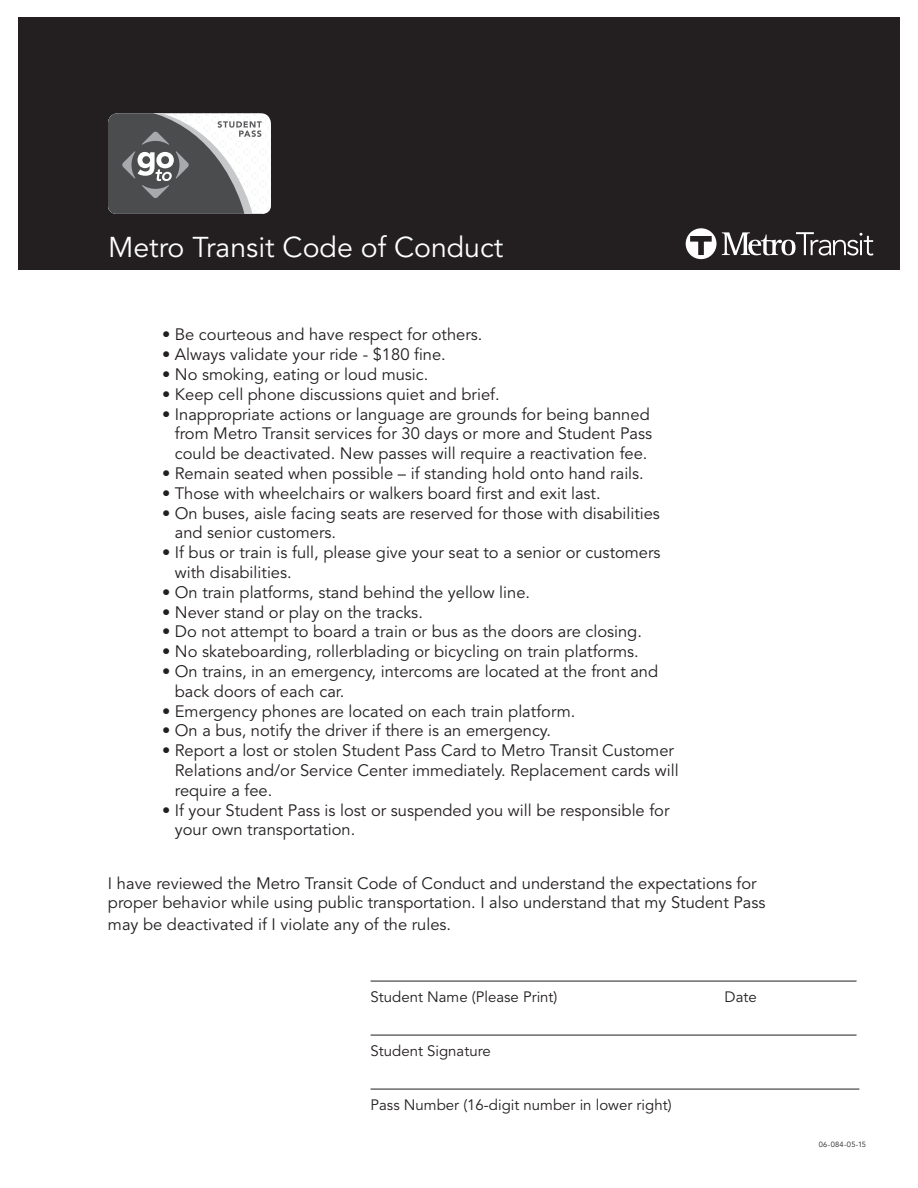
<style>
.page{position:relative;width:918px;height:1188px;background:#fff}
.page>*{position:absolute;margin:0;border:0;box-sizing:border-box;transform-origin:0 0}
.t1{font:28.5px "Avenir LT Std";color:#fff}
.t2{font:16.5px/19.8px "Avenir LT Std";color:#231f20}
.t3{font:15px "Avenir LT Std";color:#231f20}
.t4{font:7.5px "Avenir LT Std";letter-spacing:.03em;color:#231f20}
</style>
<div class="page">
<hr style="left:371px;top:981px;width:486px;height:1px;background:#231f20">
<hr style="left:371px;top:1035px;width:486px;height:1px;background:#231f20">
<hr style="left:371px;top:1089px;width:488px;height:1px;background:#231f20">
<div style="left:18px;top:17px;width:882px;height:253px;background:#231f20"></div>
<svg style="left:686px;top:228px;width:187px;height:31px"></svg>
<svg style="left:108px;top:113px;width:163px;height:101px;background:#8c8c8d"></svg>
<h1 class="t1" style="left:108px;top:231px;width:397px">Metro Transit Code of Conduct</h1>
<p class="t2" style="left:162px;top:325px;width:322px">• Be courteous and have respect for others.</p>
<p class="t2" style="left:162px;top:345px;width:285px">• Always validate your ride - $180 fine.</p>
<p class="t2" style="left:162px;top:365px;width:268px">• No smoking, eating or loud music.</p>
<p class="t2" style="left:162px;top:385px;width:339px">• Keep cell phone discussions quiet and brief.</p>
<p class="t2" style="left:175px;top:405px;width:479px;text-indent:-13px">• Inappropriate actions or language are grounds for being banned from Metro Transit services for 30 days or more and Student Pass could be deactivated. New passes will require a reactivation fee.</p>
<p class="t2" style="left:162px;top:464px;width:483px">• Remain seated when possible – if standing hold onto hand rails.</p>
<p class="t2" style="left:162px;top:484px;width:440px">• Those with wheelchairs or walkers board first and exit last.</p>
<p class="t2" style="left:175px;top:504px;width:487px;text-indent:-13px">• On buses, aisle facing seats are reserved for those with disabilities and senior customers.</p>
<p class="t2" style="left:175px;top:543px;width:487px;text-indent:-13px">• If bus or train is full, please give your seat to a senior or customers with disabilities.</p>
<p class="t2" style="left:162px;top:583px;width:370px">• On train platforms, stand behind the yellow line.</p>
<p class="t2" style="left:162px;top:603px;width:262px">• Never stand or play on the tracks.</p>
<p class="t2" style="left:162px;top:622px;width:481px">• Do not attempt to board a train or bus as the doors are closing.</p>
<p class="t2" style="left:162px;top:642px;width:478px">• No skateboarding, rollerblading or bicycling on train platforms.</p>
<p class="t2" style="left:175px;top:662px;width:485px;text-indent:-13px">• On trains, in an emergency, intercoms are located at the front and back doors of each car.</p>
<p class="t2" style="left:162px;top:702px;width:415px">• Emergency phones are located on each train platform.</p>
<p class="t2" style="left:162px;top:721px;width:391px">• On a bus, notify the driver if there is an emergency.</p>
<p class="t2" style="left:175px;top:741px;width:505px;text-indent:-13px">• Report a lost or stolen Student Pass Card to Metro Transit Customer<br>Relations and/or Service Center immediately. Replacement cards will require a fee.</p>
<p class="t2" style="left:175px;top:801px;width:496px;text-indent:-13px">• If your Student Pass is lost or suspended you will be responsible for your own transportation.</p>
<p class="t2" style="left:108px;top:873px;width:659px">I have reviewed the Metro Transit Code of Conduct and understand the expectations for proper behavior while using public transportation. I also understand that my Student Pass</p>
<p class="t2" style="left:108px;top:915px;width:345px">may be deactivated if I violate any of the rules.</p>
<p class="t3" style="left:371px;top:988px;width:188px">Student Name (Please Print)</p>
<p class="t3" style="left:725px;top:988px;width:34px">Date</p>
<p class="t3" style="left:371px;top:1042px;width:122px">Student Signature</p>
<p class="t3" style="left:371px;top:1096px;width:303px">Pass Number (16-digit number in lower right)</p>
<p class="t4" style="left:819px;top:1140px;width:49px">06-084-05-15</p>
</div>
